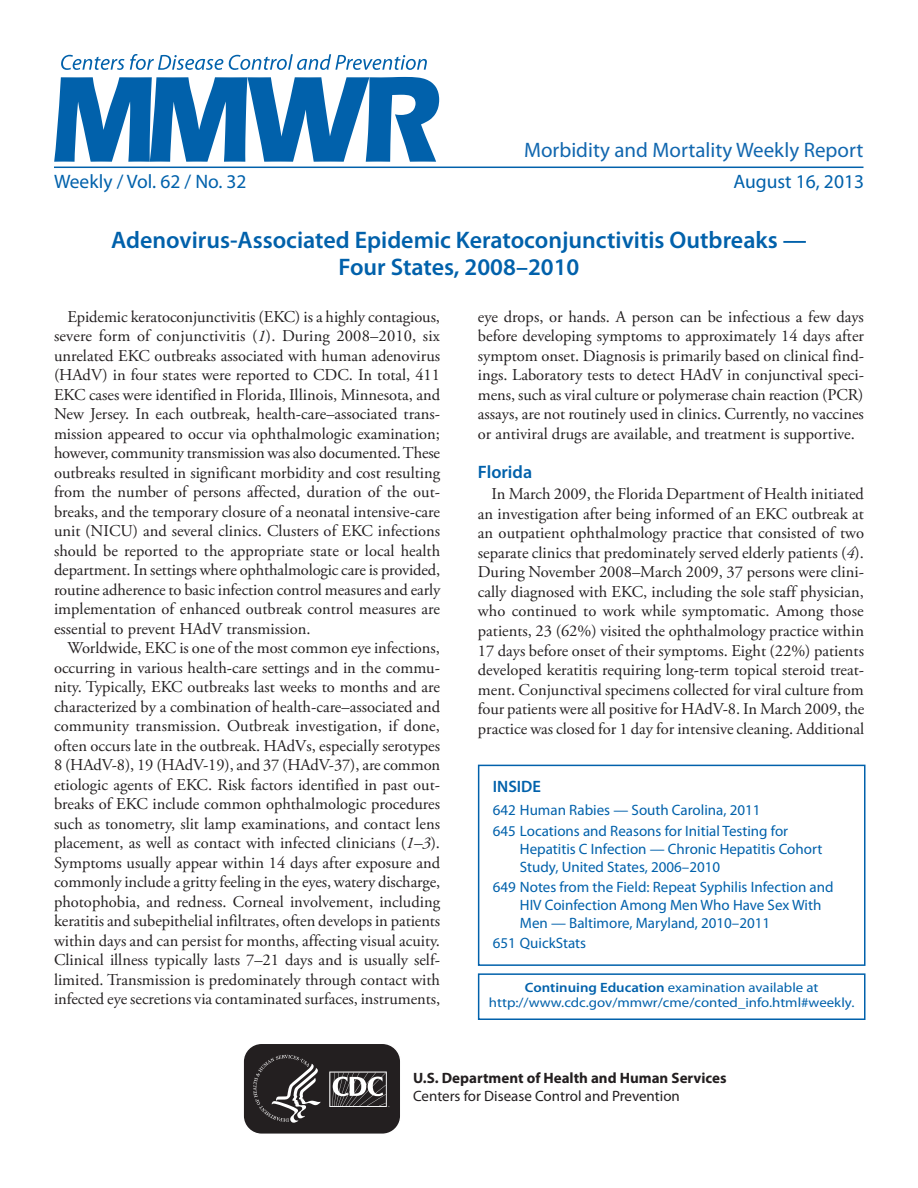
<style>
.page{position:relative;width:918px;height:1188px;background:#fff}
.page>*{position:absolute;margin:0;border:0;box-sizing:border-box;transform-origin:0 0}
.headline{font:600 24px/27px "Myriad Pro";color:#0161ab;text-align:center}
.t1{font:21px "Myriad Pro";color:#1167af}
.cover_date_vol{font:19.5px "Myriad Pro";color:#0161ab}
.headline2{font:600 18px "Myriad Pro";color:#0161ab}
.body_copy{font:16.5px/19.5px "Adobe Garamond Pro";color:#231f20;text-align:justify}
.inside{font:600 16.5px "Myriad Pro";color:#0161ab}
.toc_headline_to_99{font:15px/18px "Myriad Pro";color:#0161ab}
.t2{font:700 15px/18px "Myriad Pro";color:#231f20}
.ce_callout_box{font:13.5px/15px "Myriad Pro";color:#0161ab;text-align:center;scale:1.1 1}
.s1{font-style:italic}
.s2{font-weight:600}
.s3{font-weight:400}
</style>
<div class="page">
<div style="left:478px;top:973px;width:388px;height:47px;border:2px solid #0161ab"></div>
<svg style="left:243px;top:1045px;width:157px;height:89px"></svg>
<hr style="left:54px;top:167px;width:810px;height:1px;background:#0161ab">
<svg style="left:54px;top:77px;width:385px;height:85px"></svg>
<svg style="left:61px;top:54px;width:366px;height:16px"></svg>
<div style="left:478px;top:765px;width:388px;height:201px;border:2px solid #0161ab"></div>
<p class="t1" style="left:524px;top:137px;width:341px">Morbidity and Mortality Weekly Report</p>
<p class="cover_date_vol" style="left:54px;top:169px;width:194px">Weekly / Vol. 62 / No. 32</p>
<p class="cover_date_vol" style="left:733px;top:169px;width:132px">August 16, 2013</p>
<p class="headline" style="left:111px;top:225px;width:697px">Adenovirus-Associated Epidemic Keratoconjunctivitis Outbreaks —<br>Four States, 2008–2010</p>
<p class="body_copy" style="left:54px;top:307px;width:388px;text-indent:13px">Epidemic keratoconjunctivitis (EKC) is a highly contagious, severe form of conjunctivitis (<span class="s1">1</span>). During 2008–2010, six unrelated EKC outbreaks associated with human adenovirus (HAdV) in four states were reported to CDC. In total, 411<br>EKC cases were identified in Florida, Illinois, Minnesota, and New Jersey. In each outbreak, health-care–associated trans&shy;mission appeared to occur via ophthalmologic examination; however, community transmission was also documented. These outbreaks resulted in significant morbidity and cost resulting from the number of persons affected, duration of the out&shy;breaks, and the temporary closure of a neonatal intensive-care unit (NICU) and several clinics. Clusters of EKC infections should be reported to the appropriate state or local health department. In settings where ophthalmologic care is provided, routine adherence to basic infection control measures and early implementation of enhanced outbreak control measures are essential to prevent HAdV transmission.</p>
<p class="body_copy" style="left:54px;top:639px;width:388px;text-indent:13px">Worldwide, EKC is one of the most common eye infections, occurring in various health-care settings and in the commu&shy;nity. Typically, EKC outbreaks last weeks to months and are characterized by a combination of health-care–associated and community transmission. Outbreak investigation, if done, often occurs late in the outbreak. HAdVs, especially serotypes 8 (HAdV-8), 19 (HAdV-19), and 37 (HAdV-37), are common etiologic agents of EKC. Risk factors identified in past out&shy;breaks of EKC include common ophthalmologic procedures such as tonometry, slit lamp examinations, and contact lens placement, as well as contact with infected clinicians (<span class="s1">1–3</span>).<br>Symptoms usually appear within 14 days after exposure and commonly include a gritty feeling in the eyes, watery discharge, photophobia, and redness. Corneal involvement, including keratitis and subepithelial infiltrates, often develops in patients within days and can persist for months, affecting visual acuity.<br>Clinical illness typically lasts 7–21 days and is usually self&shy;limited. Transmission is predominately through contact with infected eye secretions via contaminated surfaces, instruments,</p>
<p class="body_copy" style="left:478px;top:308px;width:388px">eye drops, or hands. A person can be infectious a few days before developing symptoms to approximately 14 days after symptom onset. Diagnosis is primarily based on clinical find&shy;ings. Laboratory tests to detect HAdV in conjunctival speci&shy;mens, such as viral culture or polymerase chain reaction (PCR) assays, are not routinely used in clinics. Currently, no vaccines or antiviral drugs are available, and treatment is supportive.</p>
<p class="headline2" style="left:478px;top:460px;width:56px">Florida</p>
<p class="body_copy" style="left:478px;top:485px;width:388px;text-indent:13px">In March 2009, the Florida Department of Health initiated an investigation after being informed of an EKC outbreak at an outpatient ophthalmology practice that consisted of two separate clinics that predominately served elderly patients (<span class="s1">4</span>).<br>During November 2008–March 2009, 37 persons were clini&shy;cally diagnosed with EKC, including the sole staff physician, who continued to work while symptomatic. Among those patients, 23 (62%) visited the ophthalmology practice within 17 days before onset of their symptoms. Eight (22%) patients developed keratitis requiring long-term topical steroid treat&shy;ment. Conjunctival specimens collected for viral culture from four patients were all positive for HAdV-8. In March 2009, the practice was closed for 1 day for intensive cleaning. Additional</p>
<p class="inside" style="left:493px;top:776px;width:50px">INSIDE</p>
<p class="toc_headline_to_99" style="left:493px;top:801px;width:269px">642 Human Rabies — South Carolina, 2011</p>
<p class="toc_headline_to_99" style="left:520px;top:821px;width:304px;text-indent:-27px">645 Locations and Reasons for Initial Testing for<br>Hepatitis C Infection — Chronic Hepatitis Cohort<br>Study, United States, 2006–2010</p>
<p class="toc_headline_to_99" style="left:520px;top:877px;width:315px;text-indent:-27px">649 Notes from the Field: Repeat Syphilis Infection and<br>HIV Coinfection Among Men Who Have Sex With<br>Men — Baltimore, Maryland, 2010–2011</p>
<p class="toc_headline_to_99" style="left:493px;top:934px;width:95px">651 QuickStats</p>
<p class="ce_callout_box" style="left:489px;top:980px;width:334px"><span class="s2">Continuing Education</span> examination available at http://www.cdc.gov/mmwr/cme/conted_info.html#weekly.</p>
<p class="t2" style="left:413px;top:1069px;width:315px">U.S. Department of Health and Human Services<br><span class="s3">Centers for Disease Control and Prevention</span></p>
</div>
